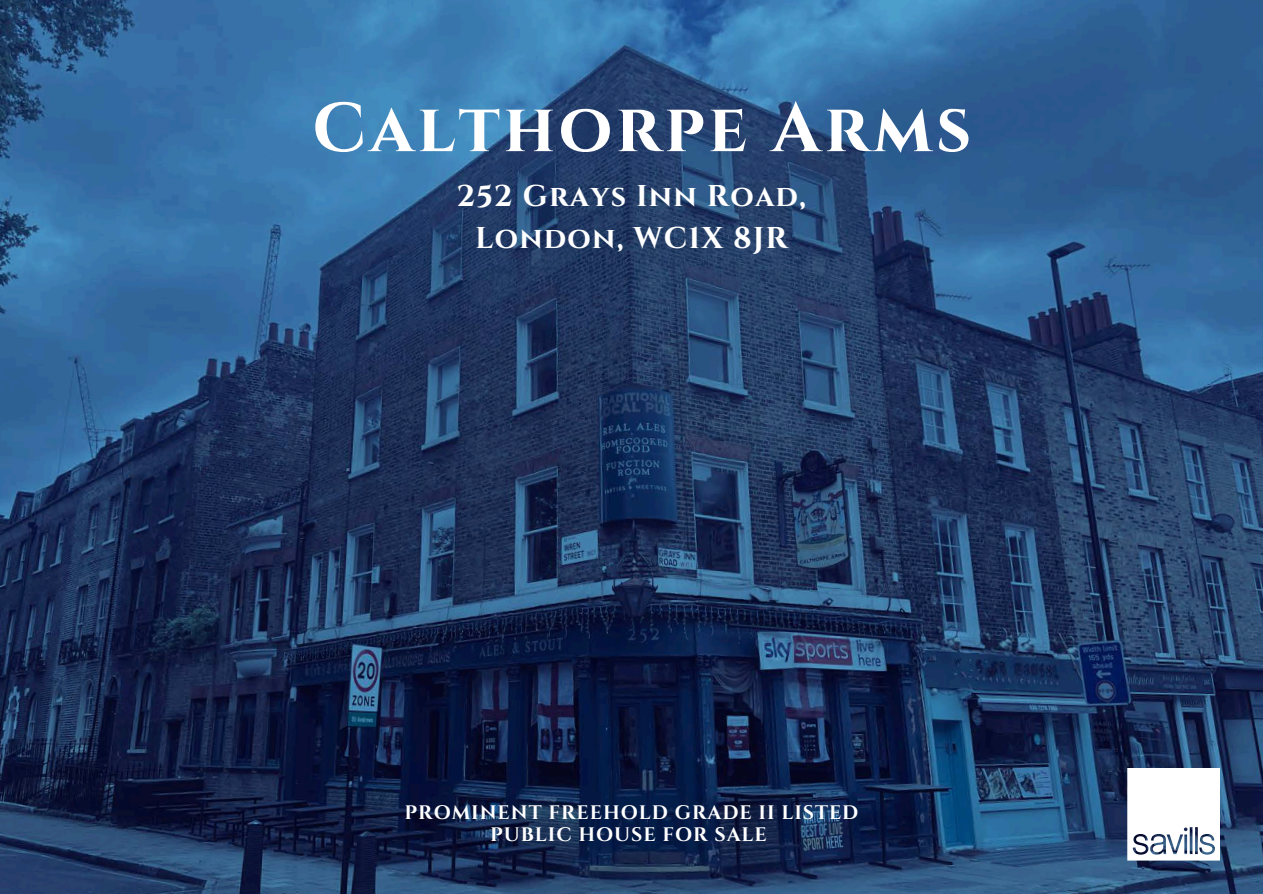
<style>
.page{position:relative;width:1263px;height:894px;background:#fff}
.page>*{position:absolute;margin:0;border:0;box-sizing:border-box;transform-origin:0 0}
.t1{font:700 69px "Cinzel";letter-spacing:.05em;color:#fff}
.t2{font:700 30px/41.7px "Cinzel";letter-spacing:.04em;color:#fff;text-align:center}
.t3{font:700 19.5px "Cinzel";letter-spacing:.05em;color:#fff}
</style>
<div class="page">
<img style="left:0;top:0;width:1263px;height:893px">
<svg style="left:1127px;top:767px;width:93px;height:93px"></svg>
<p class="t1" style="left:312px;top:84px;width:661px">Calthorpe Arms</p>
<p class="t2" style="left:457px;top:176px;width:351px">252 Grays Inn Road,<br>London, WC1X 8JR</p>
<h1 class="t3" style="left:404px;top:799px;width:455px">PROMINENT FREEHOLD GRADE II LISTED</h1>
<h2 class="t3" style="left:490px;top:822px;width:278px">PUBLIC HOUSE FOR SALE</h2>
</div>
